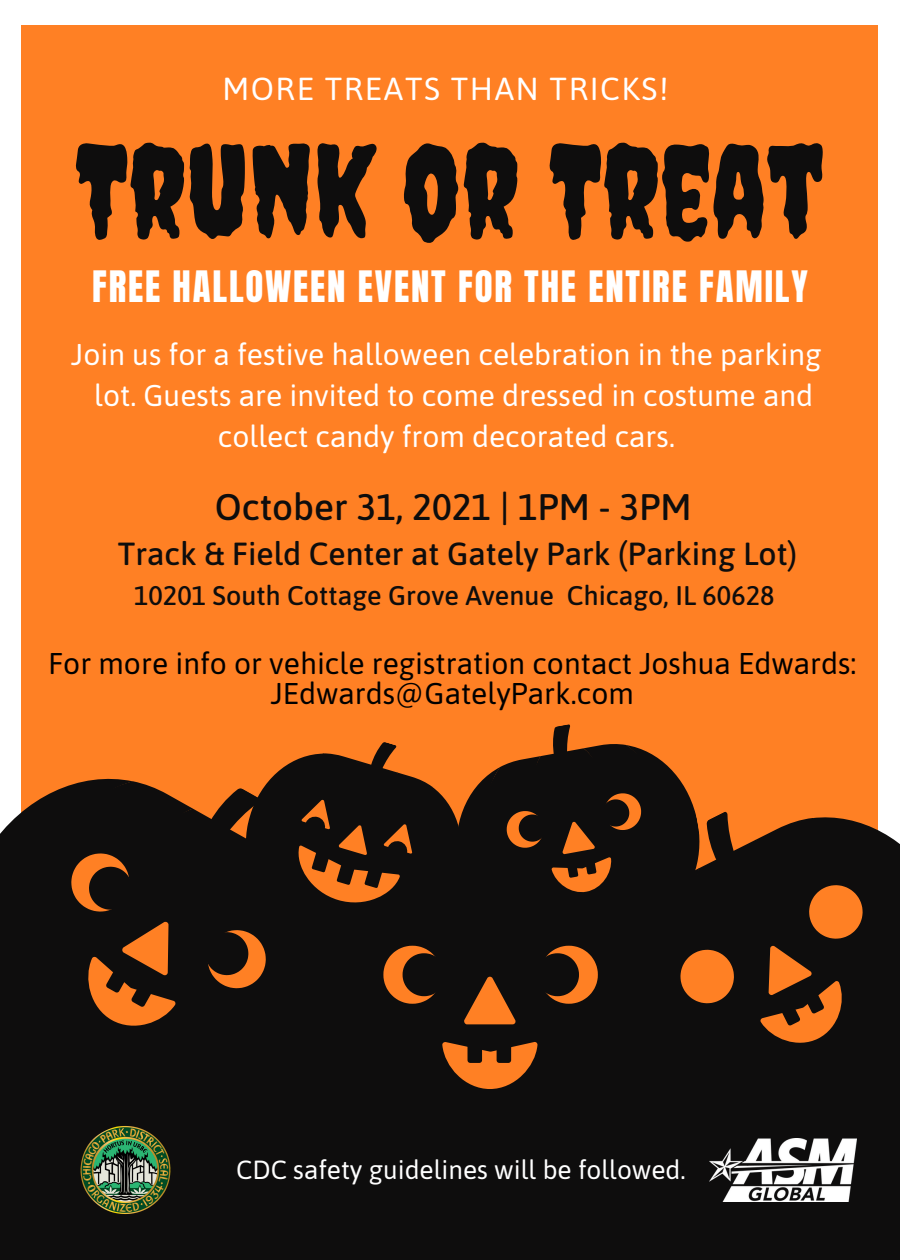
<style>
.page{position:relative;width:900px;height:1260px;background:#fff}
.page>*{position:absolute;margin:0;border:0;box-sizing:border-box;transform-origin:0 0}
.t1{font:127.5px "Creepster";color:#0e0d0d}
.t2{font:500 37px "Asap";color:#0e0d0d}
.t3{font:36.75px "Anton";letter-spacing:.05em;color:#fff}
.t4{font:500 32px "Asap";color:#0e0d0d}
.t5{font:31.75px "Asap";letter-spacing:.05em;color:#fff}
.t6{font:30px/41.2px "Asap";color:#fff;text-align:center}
.t7{font:30px/30px "Asap";color:#000;text-align:center}
.t8{font:500 27px "Asap";color:#0e0d0d}
.t9{font:26.25px "Asap";color:#fff}
</style>
<div class="page">
<div style="left:21px;top:25px;width:857px;height:1095px;background:#ff8024"></div>
<div style="left:0;top:1020px;width:900px;height:240px;background:#0e0d0d"></div>
<svg style="left:0;top:724px;width:900px;height:438px"></svg>
<img style="left:710px;top:1138px;width:146px;height:64px">
<img style="left:76px;top:1120px;width:99px;height:94px">
<p class="t5" style="left:222px;top:70px;width:447px">MORE TREATS THAN TRICKS!</p>
<p class="t1" style="left:76px;top:116px;width:749px">TRUNK OR TREAT</p>
<p class="t3" style="left:92px;top:260px;width:717px">FREE HALLOWEEN EVENT FOR THE ENTIRE FAMILY</p>
<p class="t6" style="left:71px;top:333px;width:752px">Join us for a festive halloween celebration in the parking lot. Guests are invited to come dressed in costume and collect candy from decorated cars.</p>
<p class="t2" style="left:215px;top:486px;width:478px">October 31, 2021 | 1PM - 3PM</p>
<p class="t4" style="left:118px;top:535px;width:681px">Track &amp; Field Center at Gately Park (Parking Lot)</p>
<p class="t8" style="left:134px;top:579px;width:642px">10201 South Cottage Grove Avenue Chicago, IL 60628</p>
<p class="t7" style="left:48px;top:648px;width:810px">For more info or vehicle registration contact Joshua Edwards:<br>JEdwards@GatelyPark.com</p>
<p class="t9" style="left:236px;top:1155px;width:451px">CDC safety guidelines will be followed.</p>
</div>
